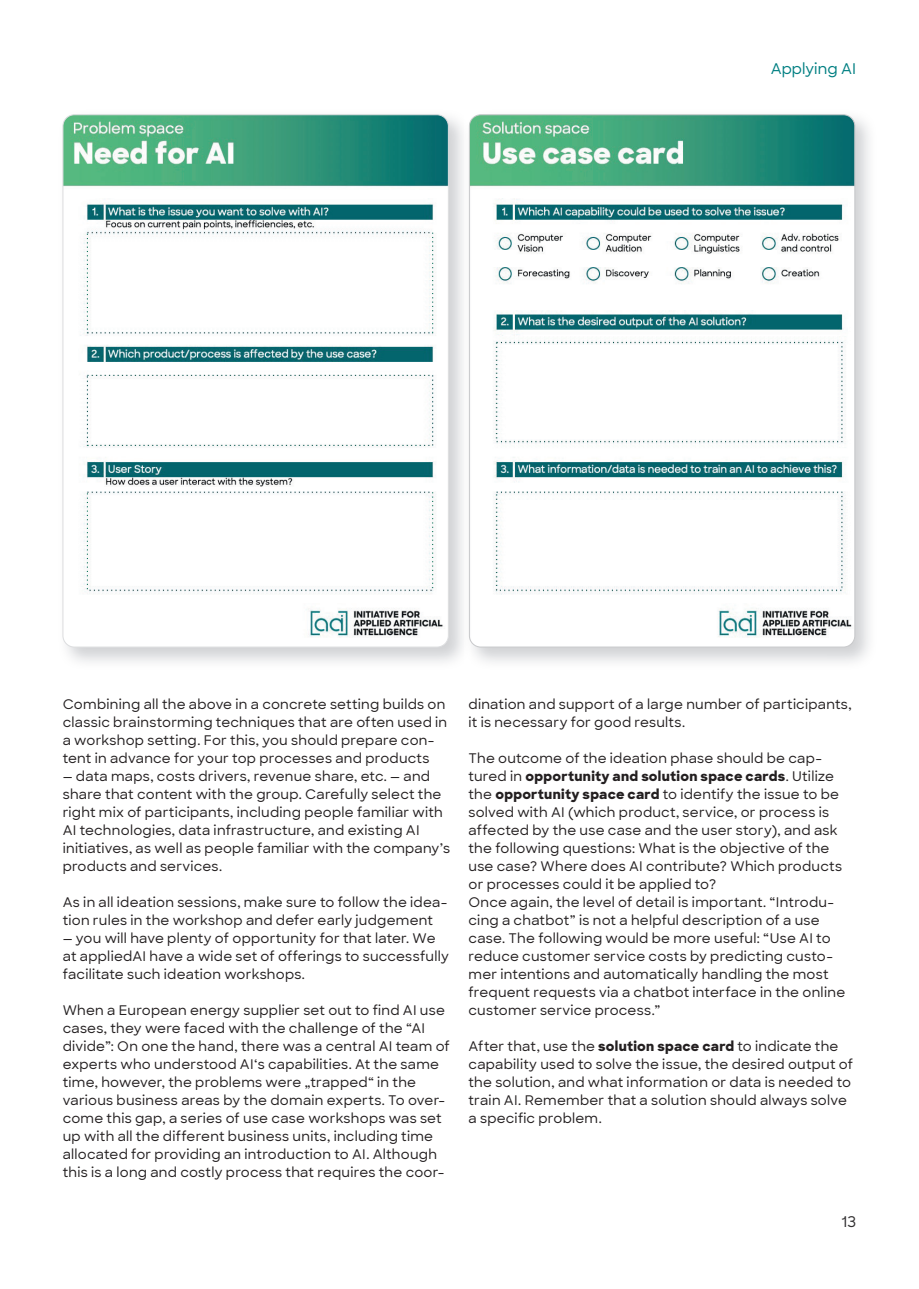
<style>
.page{position:relative;width:919px;height:1289px;background:#fff}
.page>*{position:absolute;margin:0;border:0;box-sizing:border-box;transform-origin:0 0}
.t1{font:500 15px "Sharp Sans";color:#007f82}
.t2{font:500 15px "Sharp Sans";color:#312f30}
.t3{font:500 13.5px/18px "Sharp Sans";letter-spacing:.015em;color:#231f20}
.s1{font-weight:800}
</style>
<div class="page">
<img style="left:62px;top:114px;width:401px;height:548px">
<img style="left:63px;top:115px;width:385px;height:532px">
<img style="left:469px;top:115px;width:385px;height:532px">
<p class="t1" style="left:770px;top:58px;width:87px">Applying AI</p>
<p class="t3" style="left:63px;top:694px;width:386px">Combining all the above in a concrete setting builds on classic brainstorming techniques that are often used in a workshop setting. For this, you should prepare con&shy;tent in advance for your top processes and products</p>
<p class="t3" style="left:63px;top:766px;width:389px">— data maps, costs drivers, revenue share, etc. — and share that content with the group. Carefully select the right mix of participants, including people familiar with AI technologies, data infrastructure, and existing AI initiatives, as well as people familiar with the company’s products and services.</p>
<p class="t3" style="left:63px;top:892px;width:386px">As in all ideation sessions, make sure to follow the idea&shy;tion rules in the workshop and defer early judgement</p>
<p class="t3" style="left:63px;top:928px;width:387px">— you will have plenty of opportunity for that later. We at appliedAI have a wide set of offerings to successfully facilitate such ideation workshops.</p>
<p class="t3" style="left:63px;top:1000px;width:388px">When a European energy supplier set out to find AI use cases, they were faced with the challenge of the “AI divide”: On one the hand, there was a central AI team of experts who understood AI‘s capabilities. At the same time, however, the problems were „trapped“ in the various business areas by the domain experts. To over&shy;come this gap, a series of use case workshops was set up with all the different business units, including time allocated for providing an introduction to AI. Although this is a long and costly process that requires the coor-</p>
<p class="t3" style="left:468px;top:694px;width:384px">dination and support of a large number of participants, it is necessary for good results.</p>
<p class="t3" style="left:468px;top:748px;width:378px">The outcome of the ideation phase should be cap&shy;tured in <span class="s1">opportunity and solution space cards</span>. Utilize the <span class="s1">opportunity space card</span> to identify the issue to be solved with AI (which product, service, or process is affected by the use case and the user story), and ask the following questions: What is the objective of the use case? Where does AI contribute? Which products or processes could it be applied to?<br>Once again, the level of detail is important. “Introdu&shy;cing a chatbot” is not a helpful description of a use case. The following would be more useful: “Use AI to reduce customer service costs by predicting custo&shy;mer intentions and automatically handling the most frequent requests via a chatbot interface in the online customer service process.”</p>
<p class="t3" style="left:468px;top:1036px;width:386px">After that, use the <span class="s1">solution space card</span> to indicate the capability used to solve the issue, the desired output of the solution, and what information or data is needed to train AI. Remember that a solution should always solve a specific problem.</p>
<p class="t2" style="left:841px;top:1209px;width:16px">13</p>
</div>
